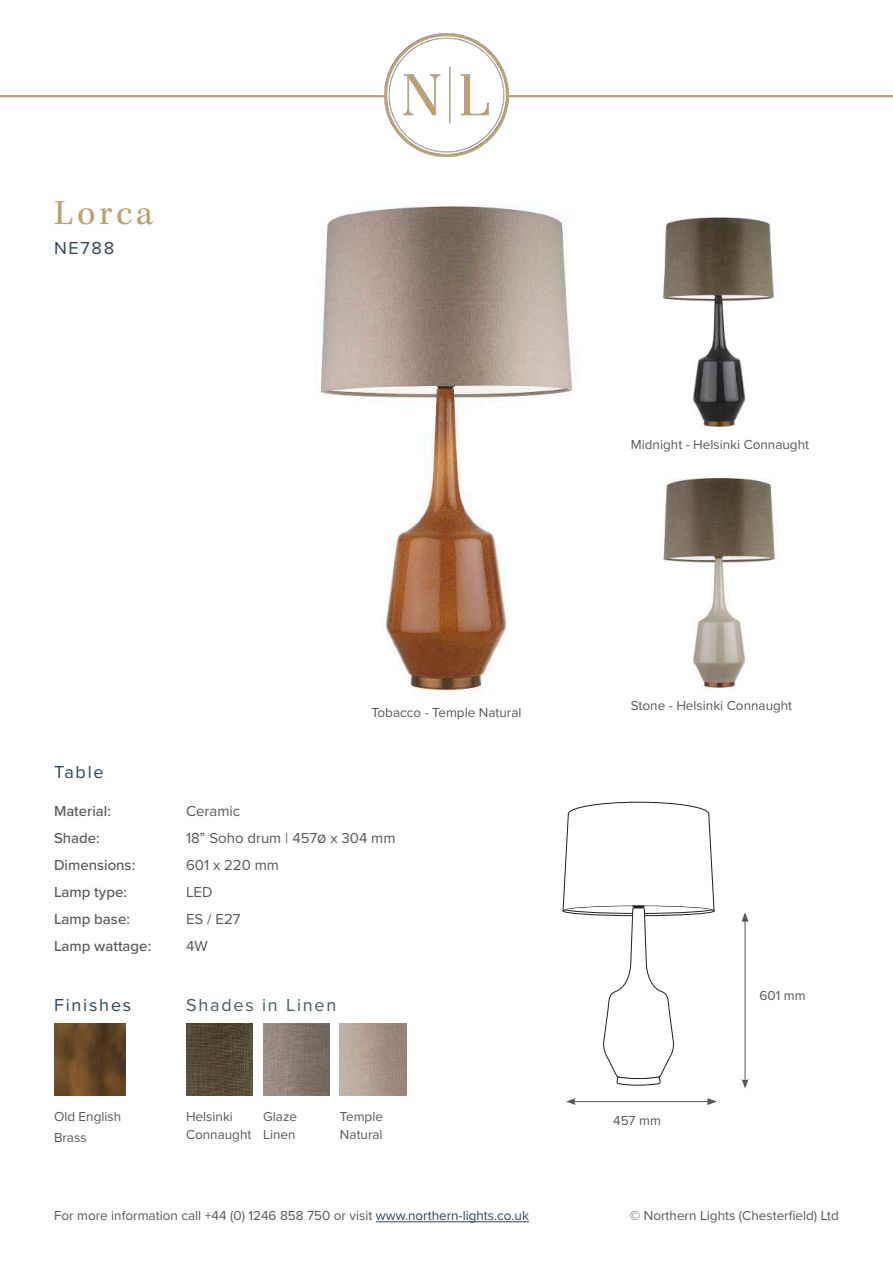
<style>
.page{position:relative;width:893px;height:1263px;background:#fff}
.page>*{position:absolute;margin:0;border:0;box-sizing:border-box;transform-origin:0 0}
.t1{font:36px "Kepler Std";letter-spacing:.1em;color:#bda170}
.t2{font:18px "Proxima Nova";letter-spacing:.1em;color:#2e465b}
.t3{font:18px "Proxima Nova";letter-spacing:.1em;color:#475c5d}
.t4{font:500 15px/27px "Proxima Nova";color:#57585a}
.t5{font:15px/27px "Proxima Nova";color:#57585a}
.t6{font:13.5px/18px "Proxima Nova";color:#57585a}
.s1{color:#2e465b}
</style>
<div class="page">
<hr style="left:376px;top:1221px;width:153px;height:1px;background:#2e465b">
<hr style="left:508px;top:95px;width:385px;height:2px;background:#bda170">
<hr style="left:0;top:95px;width:385px;height:2px;background:#bda170">
<img style="left:385px;top:33px;width:123px;height:124px">
<hr style="left:745px;top:919px;width:1px;height:162px;background:#57585a">
<svg style="left:742px;top:912px;width:6px;height:10px"></svg>
<svg style="left:742px;top:1079px;width:6px;height:9px"></svg>
<hr style="left:573px;top:1101px;width:137px;height:1px;background:#57585a">
<svg style="left:707px;top:1098px;width:10px;height:7px"></svg>
<svg style="left:566px;top:1098px;width:10px;height:7px"></svg>
<img style="left:54px;top:1024px;width:71px;height:71px">
<img style="left:320px;top:203px;width:253px;height:488px">
<img style="left:663px;top:217px;width:111px;height:211px">
<img style="left:663px;top:478px;width:115px;height:211px">
<svg style="left:562px;top:802px;width:153px;height:284px"></svg>
<img style="left:340px;top:1024px;width:66px;height:71px">
<img style="left:263px;top:1024px;width:66px;height:71px">
<img style="left:186px;top:1024px;width:66px;height:71px">
<h1 class="t1" style="left:54px;top:192px;width:101px">Lorca</h1>
<h2 class="t2" style="left:54px;top:235px;width:62px">NE788</h2>
<p class="t6" style="left:631px;top:435px;width:180px">Midnight - Helsinki Connaught</p>
<p class="t6" style="left:371px;top:703px;width:152px">Tobacco - Temple Natural</p>
<h2 class="t2" style="left:54px;top:758px;width:51px">Table</h2>
<p class="t4" style="left:54px;top:797px;width:99px">Material:<br>Shade:<br>Dimensions:<br>Lamp type:<br>Lamp base:<br>Lamp wattage:</p>
<p class="t5" style="left:186px;top:796px;width:211px">Ceramic<br>18” Soho drum | 4570 x 304 mm<br>601 x 220 mm<br>LED<br>ES / E27<br>4W</p>
<h2 class="t2" style="left:54px;top:991px;width:79px">Finishes</h2>
<p class="t6" style="left:54px;top:1105px;width:69px;line-height:21px">Old English<br>Brass</p>
<h2 class="t3" style="left:186px;top:991px;width:152px">Shades in Linen</h2>
<p class="t6" style="left:186px;top:1106px;width:67px">Helsinki<br>Connaught</p>
<p class="t6" style="left:263px;top:1106px;width:35px">Glaze<br>Linen</p>
<p class="t6" style="left:340px;top:1106px;width:45px">Temple<br>Natural</p>
<p class="t6" style="left:631px;top:696px;width:163px">Stone - Helsinki Connaught</p>
<p class="t6" style="left:613px;top:1111px;width:49px">457 mm</p>
<p class="t6" style="left:759px;top:986px;width:48px">601 mm</p>
<p class="t6" style="left:54px;top:1205px;width:476px">For more information call +44 (0) 1246 858 750 or visit <span class="s1">www.northern-lights.co.uk</span></p>
<p class="t6" style="left:630px;top:1205px;width:211px">© Northern Lights (Chesterfield) Ltd</p>
</div>
